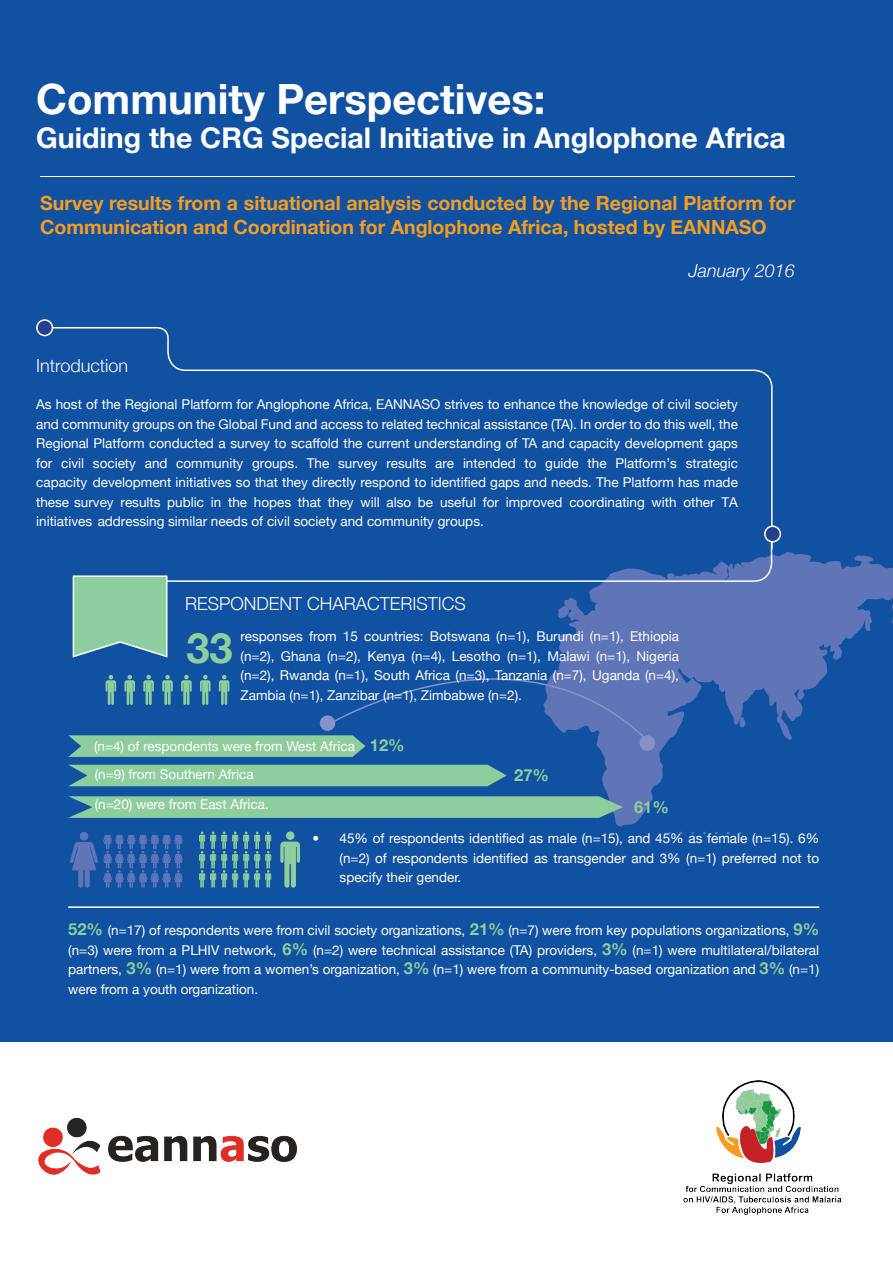
<style>
.page{position:relative;width:893px;height:1263px;background:#fff}
.page>*{position:absolute;margin:0;border:0;box-sizing:border-box;transform-origin:0 0}
.t1{font:700 41.7px "Helvetica Neue";color:#fff}
.t2{font:700 41.7px "Helvetica Neue";color:#8ecd9c}
.t3{font:700 28.5px "Helvetica Neue";color:#fff}
.t4{font:700 19.5px/23.4px "Helvetica Neue";color:#f69e1f}
.t5{font:300 18px "Helvetica Neue";color:#fff}
.t6{font:italic 300 18px "Helvetica Neue";color:#fff}
.t7{font:700 16.5px "Helvetica Neue";color:#8ecd9c}
.t8{font:13.5px/19.5px "Helvetica Neue";color:#fff;text-align:justify}
.s1{font-weight:700;font-size:16.5px;color:#8ecd9c}
</style>
<div class="page">
<div style="left:0;top:0;width:893px;height:1041px;background:#1151a2"></div>
<img style="left:38px;top:1118px;width:258px;height:57px">
<img style="left:683px;top:1080px;width:159px;height:135px">
<hr style="left:40px;top:176px;width:755px;height:1px;background:#fff">
<svg style="left:36px;top:326px;width:737px;height:199px"></svg>
<div style="left:37px;top:320px;width:15px;height:15px;background:#253f8e;border-radius:50%"></div>
<div style="left:36px;top:319px;width:17px;height:17px;border:2px solid #fff;border-radius:50%"></div>
<svg style="left:602px;top:552px;width:291px;height:274px"></svg>
<div style="left:765px;top:526px;width:15px;height:16px;background:#253f8e;border-radius:50%"></div>
<div style="left:764px;top:525px;width:17px;height:17px;border:2px solid #fff;border-radius:50%"></div>
<div style="left:69px;top:765px;width:438px;height:21px;background:#8ecd9c"></div>
<svg style="left:68px;top:796px;width:555px;height:22px;background:#87c59c"></svg>
<svg style="left:68px;top:527px;width:705px;height:230px"></svg>
<div style="left:80px;top:832px;width:8px;height:8px;background:#5f75b7;border-radius:50%"></div>
<svg style="left:70px;top:835px;width:113px;height:53px"></svg>
<svg style="left:199px;top:831px;width:72px;height:57px"></svg>
<svg style="left:280px;top:831px;width:20px;height:57px"></svg>
<hr style="left:68px;top:906px;width:751px;height:2px;background:#fff">
<p class="t1" style="left:36px;top:61px;width:511px">Community Perspectives:</p>
<p class="t3" style="left:36px;top:112px;width:751px">Guiding the CRG Special Initiative in Anglophone Africa</p>
<p class="t4" style="left:40px;top:191px;width:756px">Survey results from a situational analysis conducted by the Regional Platform for<br>Communication and Coordination for Anglophone Africa, hosted by EANNASO</p>
<p class="t6" style="left:689px;top:256px;width:108px">January 2016</p>
<p class="t5" style="left:36px;top:351px;width:94px">Introduction</p>
<p class="t8" style="left:36px;top:394px;width:703px">As host of the Regional Platform for Anglophone Africa, EANNASO strives to enhance the knowledge of civil society and community groups on the Global Fund and access to related technical assistance (TA). In order to do this well, the Regional Platform conducted a survey to scaffold the current understanding of TA and capacity development gaps for civil society and community groups. The survey results are intended to guide the Platform’s strategic capacity development initiatives so that they directly respond to identified gaps and needs. The Platform has made these survey results public in the hopes that they will also be useful for improved coordinating with other TA initiatives addressing similar needs of civil society and community groups.</p>
<p class="t5" style="left:185px;top:589px;width:282px">RESPONDENT CHARACTERISTICS</p>
<p class="t2" style="left:186px;top:611px;width:48px">33</p>
<p class="t8" style="left:241px;top:626px;width:440px">responses from 15 countries: Botswana (n=1), Burundi (n=1), Ethiopia (n=2), Ghana (n=2), Kenya (n=4), Lesotho (n=1), Malawi (n=1), Nigeria (n=2), Rwanda (n=1), South Africa (n=3), Tanzania (n=7), Uganda (n=4), Zambia (n=1), Zanzibar (n=1), Zimbabwe (n=2).</p>
<p class="t8" style="left:94px;top:735px;width:262px">(n=4) of respondents were from West Africa</p>
<p class="t7" style="left:370px;top:731px;width:36px">12%</p>
<p class="t8" style="left:95px;top:763px;width:160px">(n=9) from Southern Africa</p>
<p class="t7" style="left:514px;top:760px;width:36px">27%</p>
<p class="t8" style="left:95px;top:794px;width:176px">(n=20) were from East Africa.</p>
<p class="t7" style="left:634px;top:792px;width:36px">61%</p>
<p class="t8" style="left:340px;top:828px;width:481px;text-indent:-27px">• 45% of respondents identified as male (n=15), and 45% as female (n=15). 6% (n=2) of respondents identified as transgender and 3% (n=1) preferred not to specify their gender.</p>
<p class="t8" style="left:68px;top:919px;width:752px"><span class="s1">52%</span> (n=17) of respondents were from civil society organizations, <span class="s1">21%</span> (n=7) were from key populations organizations, <span class="s1">9% </span>(n=3) were from a PLHIV network, <span class="s1">6%</span> (n=2) were technical assistance (TA) providers, <span class="s1">3%</span> (n=1) were multilateral/bilateral partners, <span class="s1">3%</span> (n=1) were from a women’s organization, <span class="s1">3%</span> (n=1) were from a community-based organization and <span class="s1">3%</span> (n=1) were from a youth organization.</p>
</div>
